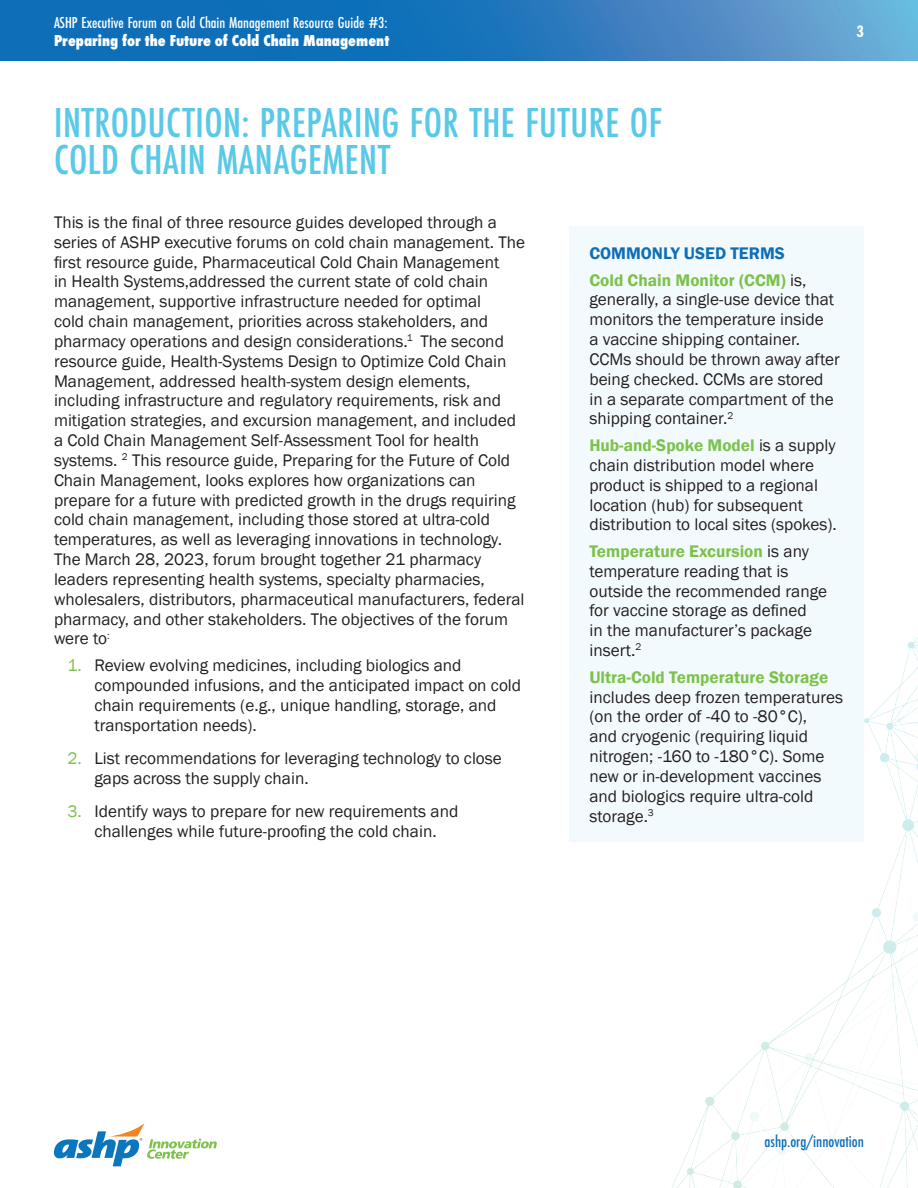
<style>
.page{position:relative;width:918px;height:1188px;background:#fff}
.page>*{position:absolute;margin:0;border:0;box-sizing:border-box;transform-origin:0 0}
.t1{font:500 43.5px/37.5px "Futura PT Cond";letter-spacing:.01em;color:#59c9e7}
.Paragraph_Style_FIN{font:17.25px/19.8px "Franklin Gothic";color:#231f20}
.t2{font:500 17.25px "Futura PT Cond";color:#0f6eb8}
.t3{font:600 17.25px "Franklin Gothic";color:#0f6eb8}
.t4{font:700 17.25px "Futura PT Cond";color:#fff}
.t5{font:500 16.5px "Futura PT Cond";color:#fff}
.t6{font:800 16.5px "Futura PT Cond";color:#fff}
.s1{color:#7cc24a}
.s2{font-weight:600;color:#7cc24a}
</style>
<div class="page">
<img style="left:0;top:60px;width:918px;height:1128px">
<svg style="left:0;top:0;width:918px;height:60px;background:#2a7dbf"></svg>
<svg style="left:54px;top:1123px;width:163px;height:43px"></svg>
<div style="left:569px;top:227px;width:295px;height:615px;background:#f3fafd"></div>
<p class="t5" style="left:54px;top:12px;width:335px">ASHP Executive Forum on Cold Chain Management Resource Guide #3:</p>
<p class="t6" style="left:54px;top:30px;width:337px">Preparing for the Future of Cold Chain Management</p>
<p class="t4" style="left:857px;top:21px;width:9px">3</p>
<p class="t1" style="left:54px;top:104px;width:609px">INTRODUCTION: PREPARING FOR THE FUTURE OF<br>COLD CHAIN MANAGEMENT</p>
<p class="Paragraph_Style_FIN" style="left:54px;top:213px;width:473px">This is the final of three resource guides developed through a series of ASHP executive forums on cold chain management. The first resource guide, Pharmaceutical Cold Chain Management<br>in Health Systems,addressed the current state of cold chain management, supportive infrastructure needed for optimal<br>cold chain management, priorities across stakeholders, and pharmacy operations and design considerations.<sup>1</sup> The second resource guide, Health-Systems Design to Optimize Cold Chain Management, addressed health-system design elements, including infrastructure and regulatory requirements, risk and mitigation strategies, and excursion management, and included a Cold Chain Management Self-Assessment Tool for health systems. <sup>2</sup> This resource guide, Preparing for the Future of Cold Chain Management, looks explores how organizations can prepare for a future with predicted growth in the drugs requiring cold chain management, including those stored at ultra-cold temperatures, as well as leveraging innovations in technology.<br>The March 28, 2023, forum brought together 21 pharmacy leaders representing health systems, specialty pharmacies, wholesalers, distributors, pharmaceutical manufacturers, federal pharmacy, and other stakeholders. The objectives of the forum were to<sup>:</sup></p>
<p class="Paragraph_Style_FIN" style="left:94px;top:656px;width:428px;text-indent:-27px"><span class="s1">1.</span> Review evolving medicines, including biologics and compounded infusions, and the anticipated impact on cold chain requirements (e.g., unique handling, storage, and transportation needs).</p>
<p class="Paragraph_Style_FIN" style="left:94px;top:749px;width:409px;text-indent:-27px"><span class="s1">2.</span> List recommendations for leveraging technology to close gaps across the supply chain.</p>
<p class="Paragraph_Style_FIN" style="left:68px;top:802px;width:392px;text-align:center"><span class="s1">3.</span> Identify ways to prepare for new requirements and challenges while future-proofing the cold chain.</p>
<p class="t3" style="left:589px;top:243px;width:197px">COMMONLY USED TERMS</p>
<p class="Paragraph_Style_FIN" style="left:589px;top:270px;width:252px"><span class="s2">Cold Chain Monitor (CCM)</span> is, generally, a single-use device that monitors the temperature inside<br>a vaccine shipping container.<br>CCMs should be thrown away after being checked. CCMs are stored in a separate compartment of the shipping container.<sup>2</sup></p>
<p class="Paragraph_Style_FIN" style="left:589px;top:436px;width:249px"><span class="s2">Hub-and-Spoke Model</span> is a supply chain distribution model where product is shipped to a regional location (hub) for subsequent distribution to local sites (spokes).</p>
<p class="Paragraph_Style_FIN" style="left:589px;top:542px;width:239px"><span class="s2">Temperature Excursion</span> is any temperature reading that is outside the recommended range for vaccine storage as defined<br>in the manufacturer’s package insert.<sup>2</sup></p>
<p class="Paragraph_Style_FIN" style="left:589px;top:667px;width:255px"><span class="s2">Ultra-Cold Temperature Storage </span>includes deep frozen temperatures (on the order of -40 to -80°C),<br>and cryogenic (requiring liquid nitrogen; -160 to -180°C). Some new or in-development vaccines and biologics require ultra-cold storage.<sup>3</sup></p>
<p class="t2" style="left:765px;top:1131px;width:101px">ashp.org/innovation</p>
</div>
